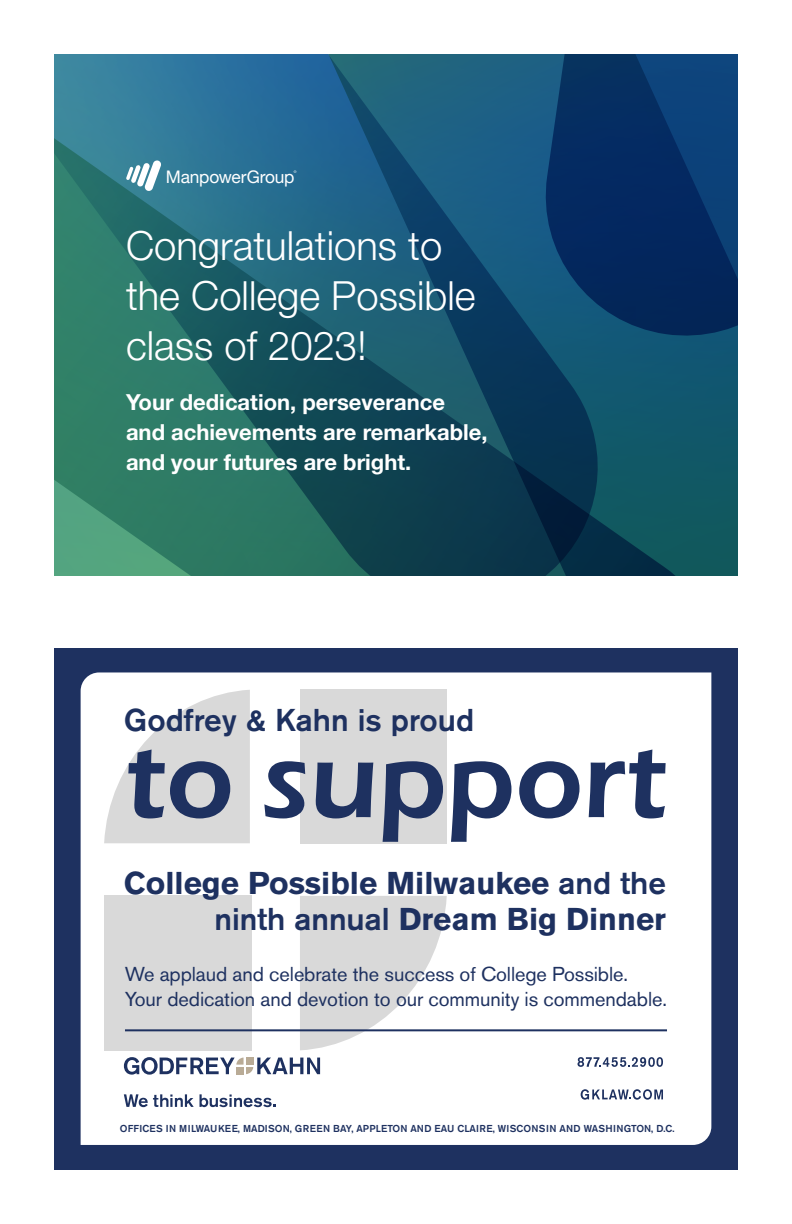
<style>
.page{position:relative;width:792px;height:1224px;background:#fff}
.page>*{position:absolute;margin:0;border:0;box-sizing:border-box;transform-origin:0 0}
.t1{font:600 110px "Eras ITC";color:#1e3160}
.t2{font:300 40px/50px "Helvetica Neue LT Pro";color:#fff}
.t3{font:700 31.2px/36px "Akzidenz Grotesk Std";color:#1e3160;text-align:right}
.t4{font:500 31.2px "Akzidenz Grotesk Std";color:#1e3160}
.t5{font:700 22px/30px "Helvetica Neue LT Pro";color:#fff}
.t6{font:20px/24.6px "Akzidenz Grotesk Std";letter-spacing:-.005em;color:#1e3160}
.t7{font:17.4px "Helvetica Neue LTW1 G";letter-spacing:-.015em;color:#fff}
.t8{font:500 10px "Akzidenz Grotesk Std";letter-spacing:.005em;color:#1e3160}
.s1{font-weight:500}
</style>
<div class="page">
<svg style="left:603px;top:341px;width:127px;height:235px;background:#105465"></svg>
<svg style="left:54px;top:54px;width:549px;height:522px;background:#20616f"></svg>
<svg style="left:540px;top:54px;width:198px;height:287px;background:#083569"></svg>
<svg style="left:126px;top:160px;width:36px;height:31px"></svg>
<div style="left:54px;top:648px;width:684px;height:522px;background:#1e3160"></div>
<div style="left:81px;top:672px;width:630px;height:473px;background:#fff"></div>
<svg style="left:300px;top:896px;width:147px;height:154px;background:#e1e1e1"></svg>
<svg style="left:104px;top:690px;width:146px;height:153px;background:#e2e2e2"></svg>
<div style="left:300px;top:690px;width:147px;height:154px;background:#d9d9d9"></div>
<div style="left:104px;top:895px;width:148px;height:156px;background:#d9d9d9"></div>
<hr style="left:125px;top:1029px;width:542px;height:2px;background:#1e3160">
<svg style="left:124px;top:1094px;width:70px;height:13px"></svg>
<svg style="left:200px;top:1094px;width:75px;height:13px"></svg>
<svg style="left:124px;top:1057px;width:196px;height:18px"></svg>
<div style="left:246px;top:1058px;width:7px;height:7px;background:#b9ab96"></div>
<div style="left:236px;top:1067px;width:8px;height:7px;background:#b9ab96"></div>
<svg style="left:578px;top:1057px;width:85px;height:10px"></svg>
<svg style="left:581px;top:1089px;width:82px;height:11px"></svg>
<p class="t7" style="left:166px;top:166px;width:130px">ManpowerGroup</p>
<h2 class="t2" style="left:126px;top:220px;width:351px">Congratulations to the College Possible class of 2023!</h2>
<p class="t5" style="left:126px;top:387px;width:363px">Your dedication, perseverance and achievements are remarkable, and your futures are bright.</p>
<h3 class="t4" style="left:124px;top:701px;width:352px">Godfrey &amp; Kahn is proud</h3>
<h1 class="t1" style="left:125px;top:718px;width:543px">to support</h1>
<h3 class="t3" style="left:124px;top:865px;width:544px">College Possible Milwaukee <span class="s1">and the ninth annual</span> Dream Big Dinner</h3>
<p class="t6" style="left:125px;top:962px;width:544px">We applaud and celebrate the success of College Possible.<br>Your dedication and devotion to our community is commendable.</p>
<p class="t8" style="left:120px;top:1123px;width:556px">OFFICES IN MILWAUKEE, MADISON, GREEN BAY, APPLETON AND EAU CLAIRE, WISCONSIN AND WASHINGTON, D.C.</p>
</div>
